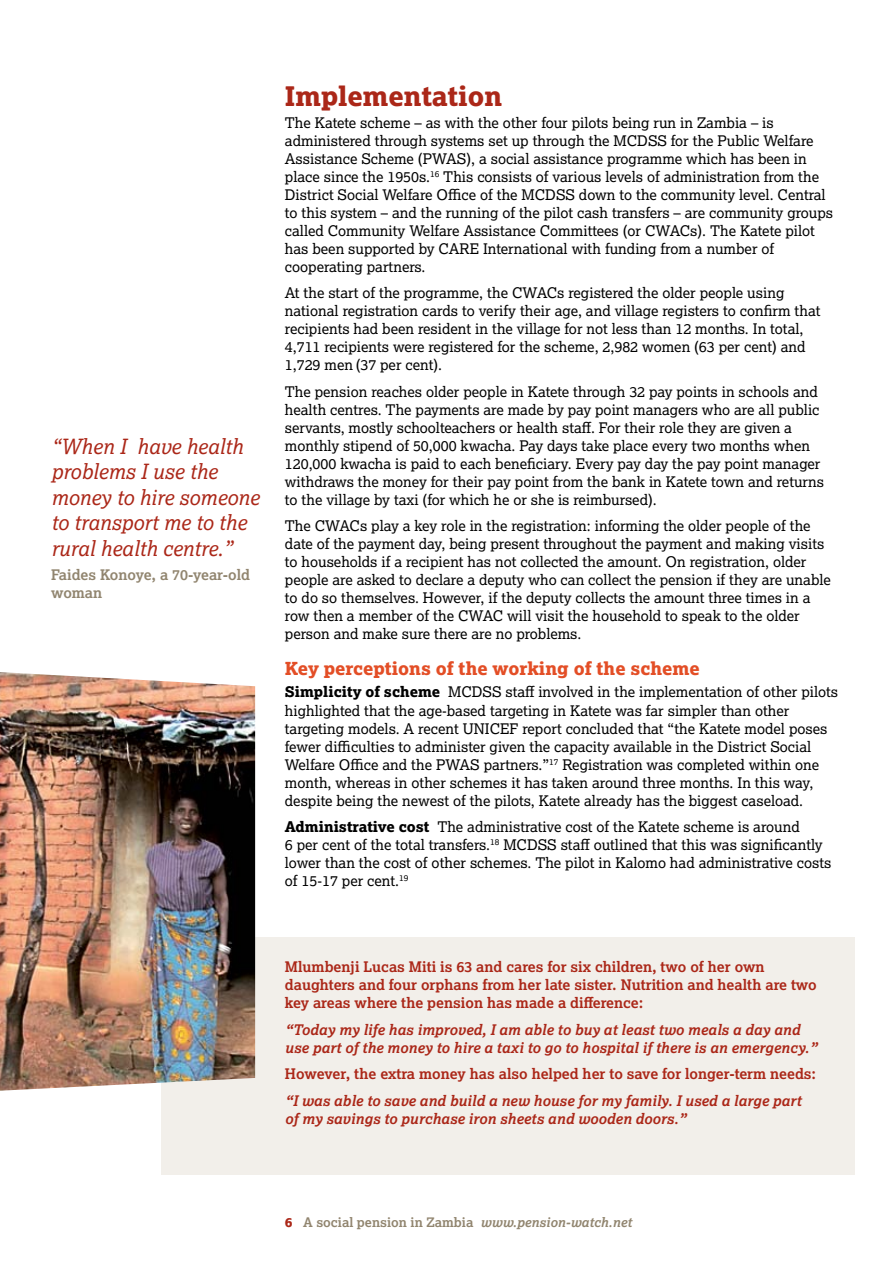
<style>
.page{position:relative;width:893px;height:1263px;background:#fff}
.page>*{position:absolute;margin:0;border:0;box-sizing:border-box;transform-origin:0 0}
.t1{font:27px "Lexia X Bold";color:#ab2718}
.t2{font:italic 21px/25.5px "Lexia";color:#ab2718}
.t3{font:18px "Lexia X Bold";color:#e34e26}
.t4{font:14.7px/18px "Lexia";color:#000}
.t5{font:italic 700 14.7px/18px "Lexia";color:#ab2718}
.t6{font:700 14.7px/18px "Lexia";color:#ab2718}
.t7{font:700 14.7px/18px "Lexia";color:#91856f}
.t8{font:700 13.2px "Lexia";color:#91856f}
.s1{font-family:"Lexia X Bold"}
.s2{font-family:"Lexia X Bold";font-weight:400;color:#ab2718}
.s3{font-style:italic}
</style>
<div class="page">
<div style="left:162px;top:937px;width:693px;height:237px;background:#f2efea"></div>
<img style="left:0;top:672px;width:255px;height:419px">
<h2 class="t2" style="left:51px;top:433px;width:210px">“When I have health problems I use the money to hire someone to transport me to the rural health centre.”</h2>
<p class="t7" style="left:51px;top:566px;width:200px">Faides Konoye, a 70-year-old woman</p>
<h1 class="t1" style="left:285px;top:78px;width:219px">Implementation</h1>
<p class="t4" style="left:285px;top:113px;width:550px">The Katete scheme – as with the other four pilots being run in Zambia – is administered through systems set up through the MCDSS for the Public Welfare Assistance Scheme (PWAS), a social assistance programme which has been in place since the 1950s.<sup>16</sup> This consists of various levels of administration from the District Social Welfare Office of the MCDSS down to the community level. Central to this system – and the running of the pilot cash transfers – are community groups called Community Welfare Assistance Committees (or CWACs). The Katete pilot has been supported by CARE International with funding from a number of cooperating partners.</p>
<p class="t4" style="left:285px;top:284px;width:537px">At the start of the programme, the CWACs registered the older people using national registration cards to verify their age, and village registers to confirm that recipients had been resident in the village for not less than 12 months. In total, 4,711 recipients were registered for the scheme, 2,982 women (63 per cent) and 1,729 men (37 per cent).</p>
<p class="t4" style="left:285px;top:382px;width:541px">The pension reaches older people in Katete through 32 pay points in schools and health centres. The payments are made by pay point managers who are all public servants, mostly schoolteachers or health staff. For their role they are given a monthly stipend of 50,000 kwacha. Pay days take place every two months when 120,000 kwacha is paid to each beneficiary. Every pay day the pay point manager withdraws the money for their pay point from the bank in Katete town and returns to the village by taxi (for which he or she is reimbursed).</p>
<p class="t4" style="left:285px;top:517px;width:547px">The CWACs play a key role in the registration: informing the older people of the date of the payment day, being present throughout the payment and making visits to households if a recipient has not collected the amount. On registration, older people are asked to declare a deputy who can collect the pension if they are unable to do so themselves. However, if the deputy collects the amount three times in a row then a member of the CWAC will visit the household to speak to the older person and make sure there are no problems.</p>
<p class="t3" style="left:285px;top:657px;width:416px">Key perceptions of the working of the scheme</p>
<p class="t4" style="left:285px;top:683px;width:555px"><span class="s1">Simplicity of scheme</span> MCDSS staff involved in the implementation of other pilots highlighted that the age-based targeting in Katete was far simpler than other targeting models. A recent UNICEF report concluded that “the Katete model poses fewer difficulties to administer given the capacity available in the District Social Welfare Office and the PWAS partners.”<sup>17</sup> Registration was completed within one month, whereas in other schemes it has taken around three months. In this way, despite being the newest of the pilots, Katete already has the biggest caseload.</p>
<p class="t4" style="left:285px;top:817px;width:548px"><span class="s1">Administrative cost</span> The administrative cost of the Katete scheme is around<br>6 per cent of the total transfers.<sup>18</sup> MCDSS staff outlined that this was significantly lower than the cost of other schemes. The pilot in Kalomo had administrative costs of 15-17 per cent.<sup>19</sup></p>
<p class="t6" style="left:285px;top:957px;width:533px">Mlumbenji Lucas Miti is 63 and cares for six children, two of her own daughters and four orphans from her late sister. Nutrition and health are two key areas where the pension has made a difference:</p>
<p class="t5" style="left:285px;top:1020px;width:534px">“Today my life has improved, I am able to buy at least two meals a day and use part of the money to hire a taxi to go to hospital if there is an emergency.”</p>
<p class="t6" style="left:285px;top:1064px;width:533px">However, the extra money has also helped her to save for longer-term needs:</p>
<p class="t5" style="left:285px;top:1091px;width:518px">“I was able to save and build a new house for my family. I used a large part of my savings to purchase iron sheets and wooden doors.”</p>
<p class="t8" style="left:285px;top:1214px;width:348px"><span class="s2">6</span> A social pension in Zambia <span class="s3">www.pension-watch.net</span></p>
</div>
